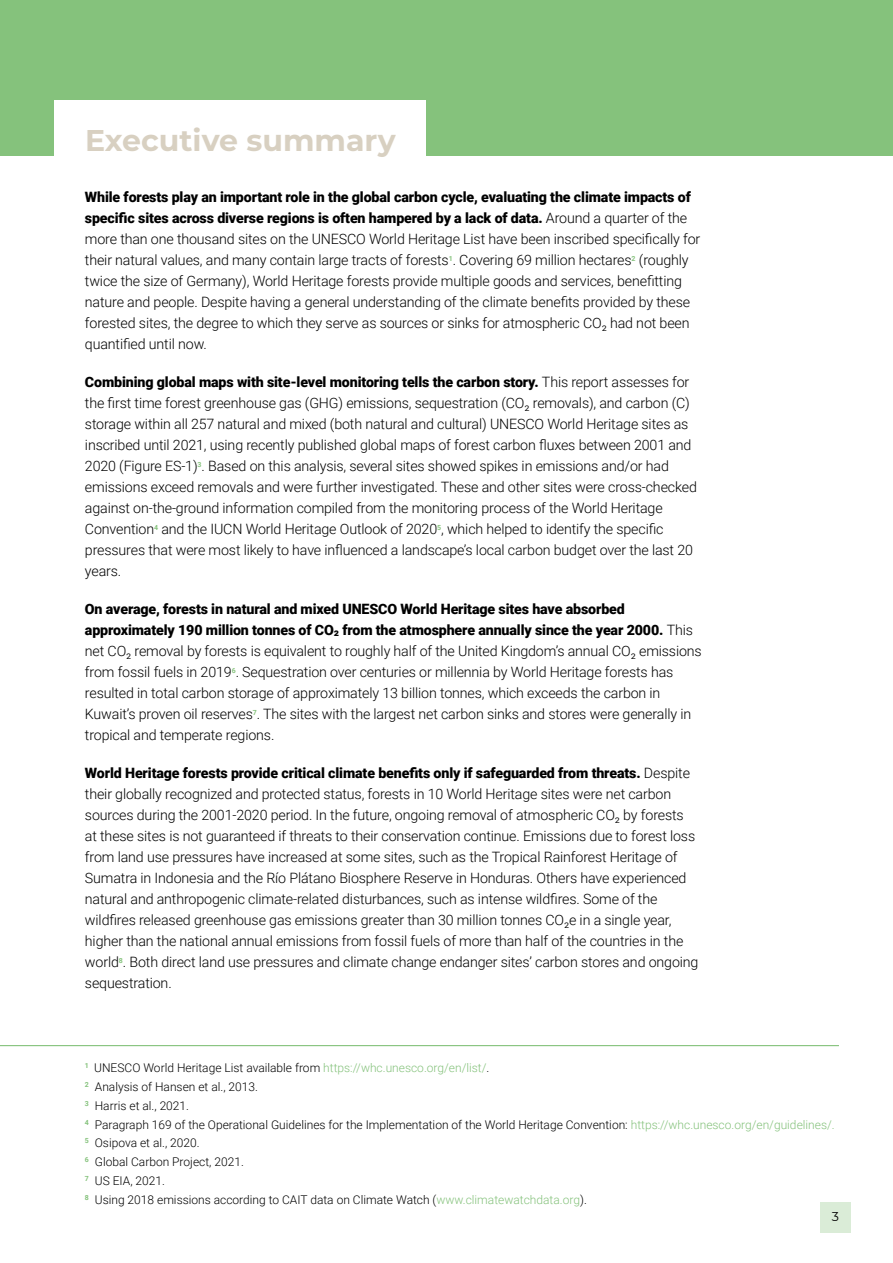
<style>
.page{position:relative;width:893px;height:1263px;background:#fff}
.page>*{position:absolute;margin:0;border:0;box-sizing:border-box;transform-origin:0 0}
.t1{font:700 30px "Montserrat";color:#d8d0c1}
.t2{font:300 14.25px/21px "Roboto";letter-spacing:-.01em;color:#000}
.t3{font:12.75px "Montserrat";color:#000}
.t4{font:300 12px/18.8px "Roboto";color:#000}
.s1{font-weight:900}
.s2{color:#85c27c}
</style>
<div class="page">
<div style="left:820px;top:1202px;width:31px;height:30px;background:#daecd7"></div>
<div style="left:0;top:0;width:893px;height:156px;background:#85c27c"></div>
<div style="left:54px;top:100px;width:371px;height:65px;background:#fff"></div>
<hr style="left:0;top:1045px;width:839px;height:1px;background:#85c27c">
<h1 class="t1" style="left:85px;top:119px;width:312px">Executive summary</h1>
<p class="t2" style="left:85px;top:186px;width:617px"><span class="s1">While forests play an important role in the global carbon cycle, evaluating the climate impacts of specific sites across diverse regions is often hampered by a lack of data.</span> Around a quarter of the more than one thousand sites on the UNESCO World Heritage List have been inscribed specifically for their natural values, and many contain large tracts of forests<sup>1</sup>. Covering 69 million hectares<sup>2</sup> (roughly twice the size of Germany), World Heritage forests provide multiple goods and services, benefitting nature and people. Despite having a general understanding of the climate benefits provided by these forested sites, the degree to which they serve as sources or sinks for atmospheric CO2 had not been quantified until now.</p>
<p class="t2" style="left:85px;top:371px;width:613px"><span class="s1">Combining global maps with site-level monitoring tells the carbon story.</span> This report assesses for the first time forest greenhouse gas (GHG) emissions, sequestration (CO2 removals), and carbon (C) storage within all 257 natural and mixed (both natural and cultural) UNESCO World Heritage sites as inscribed until 2021, using recently published global maps of forest carbon fluxes between 2001 and 2020 (Figure ES-1)<sup>3</sup>. Based on this analysis, several sites showed spikes in emissions and/or had emissions exceed removals and were further investigated. These and other sites were cross-checked against on-the-ground information compiled from the monitoring process of the World Heritage Convention<sup>4</sup> and the IUCN World Heritage Outlook of 2020<sup>5</sup>, which helped to identify the specific pressures that were most likely to have influenced a landscape’s local carbon budget over the last 20 years.</p>
<p class="t2" style="left:85px;top:598px;width:618px"><span class="s1">On average, forests in natural and mixed UNESCO World Heritage sites have absorbed approximately 190 million tonnes of CO2 from the atmosphere annually since the year 2000.</span> This net CO2 removal by forests is equivalent to roughly half of the United Kingdom’s annual CO2 emissions from fossil fuels in 2019<sup>6</sup>. Sequestration over centuries or millennia by World Heritage forests has resulted in total carbon storage of approximately 13 billion tonnes, which exceeds the carbon in Kuwait’s proven oil reserves<sup>7</sup>. The sites with the largest net carbon sinks and stores were generally in tropical and temperate regions.</p>
<p class="t2" style="left:85px;top:762px;width:615px"><span class="s1">World Heritage forests provide critical climate benefits only if safeguarded from threats.</span> Despite their globally recognized and protected status, forests in 10 World Heritage sites were net carbon sources during the 2001-2020 period. In the future, ongoing removal of atmospheric CO2 by forests at these sites is not guaranteed if threats to their conservation continue. Emissions due to forest loss from land use pressures have increased at some sites, such as the Tropical Rainforest Heritage of Sumatra in Indonesia and the Río Plátano Biosphere Reserve in Honduras. Others have experienced natural and anthropogenic climate-related disturbances, such as intense wildfires. Some of the wildfires released greenhouse gas emissions greater than 30 million tonnes CO2e in a single year, higher than the national annual emissions from fossil fuels of more than half of the countries in the world<sup>8</sup>. Both direct land use pressures and climate change endanger sites’ carbon stores and ongoing sequestration.</p>
<p class="t4" style="left:85px;top:1058px;width:751px"><sup>1</sup> UNESCO World Heritage List available from <span class="s2">https://whc.unesco.org/en/list/</span>.<br><sup>2</sup> Analysis of Hansen et al., 2013.<br><sup>3</sup> Harris et al., 2021.<br><sup>4</sup> Paragraph 169 of the Operational Guidelines for the Implementation of the World Heritage Convention: <span class="s2">https://whc.unesco.org/en/guidelines/.<br></span><sup>5</sup> Osipova et al., 2020.<br><sup>6</sup> Global Carbon Project, 2021.<br><sup>7</sup> US EIA, 2021.<br><sup>8</sup> Using 2018 emissions according to CAIT data on Climate Watch (<span class="s2">www.climatewatchdata.org</span>).</p>
<p class="t3" style="left:832px;top:1208px;width:9px">3</p>
</div>
